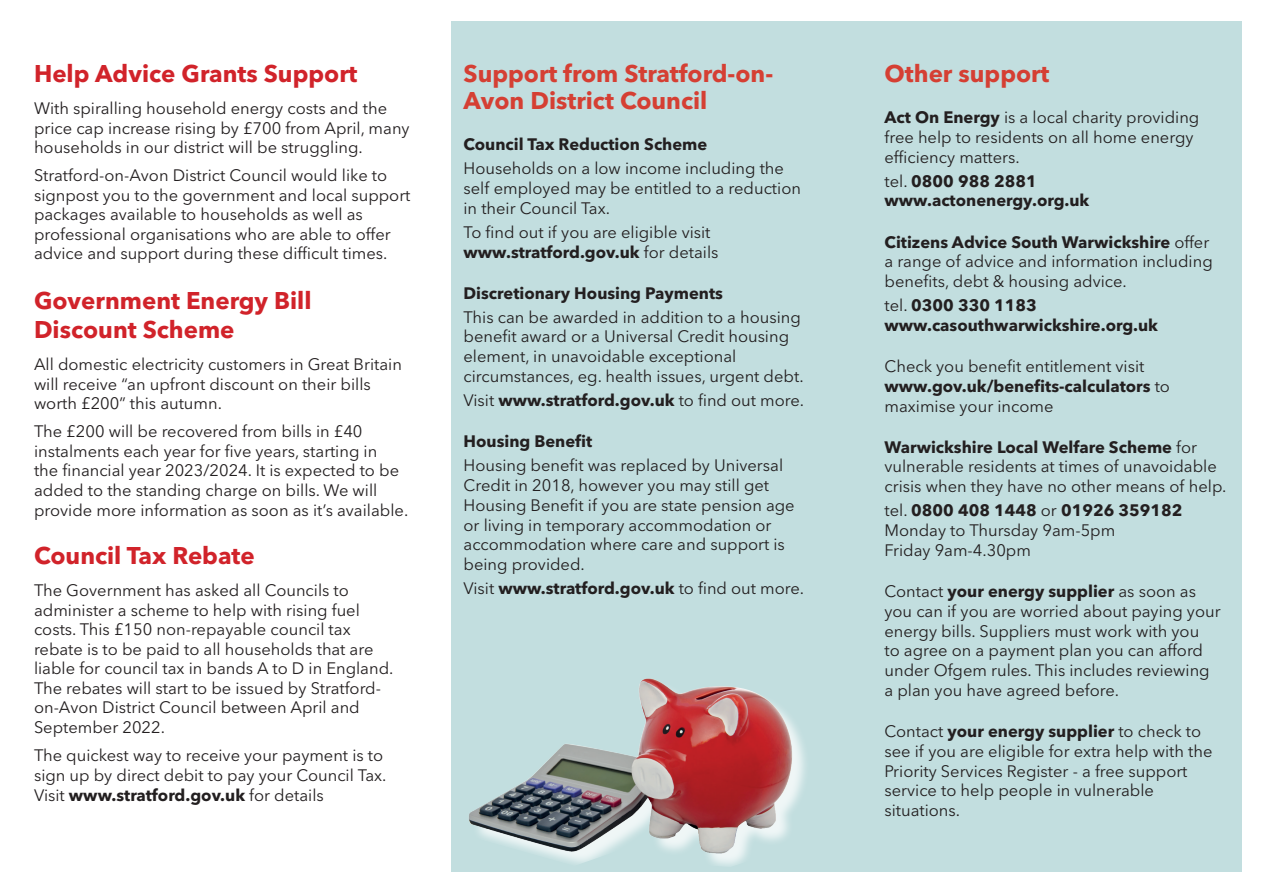
<style>
.page{position:relative;width:1263px;height:893px;background:#fff}
.page>*{position:absolute;margin:0;border:0;box-sizing:border-box;transform-origin:0 0}
.t1{font:700 24px/28.8px "Avenir Next LT Pro";color:#d1232a}
.t2{font:700 24px/27px "Avenir Next LT Pro";color:#d53f33}
.t3{font:16.5px/19.8px "Avenir Next LT Pro";color:#231f20}
.t4{font:700 16.5px/19.8px "Avenir Next LT Pro";color:#231f20}
.s1{font-weight:700}
.s2{font-weight:400}
</style>
<div class="page">
<div style="left:451px;top:21px;width:791px;height:851px;background:#c2dedf"></div>
<img style="left:469px;top:678px;width:336px;height:188px">
<h1 class="t1" style="left:34px;top:59px;width:325px">Help Advice Grants Support</h1>
<p class="t3" style="left:34px;top:99px;width:377px">With spiralling household energy costs and the price cap increase rising by £700 from April, many households in our district will be struggling.</p>
<p class="t3" style="left:34px;top:166px;width:378px">Stratford-on-Avon District Council would like to signpost you to the government and local support packages available to households as well as professional organisations who are able to offer advice and support during these difficult times.</p>
<h1 class="t1" style="left:34px;top:286px;width:279px">Government Energy Bill<br>Discount Scheme</h1>
<p class="t3" style="left:34px;top:355px;width:369px">All domestic electricity customers in Great Britain will receive “an upfront discount on their bills worth £200” this autumn.</p>
<p class="t3" style="left:34px;top:422px;width:376px">The £200 will be recovered from bills in £40 instalments each year for five years, starting in<br>the financial year 2023/2024. It is expected to be added to the standing charge on bills. We will provide more information as soon as it’s available.</p>
<h1 class="t1" style="left:34px;top:541px;width:222px">Council Tax Rebate</h1>
<p class="t3" style="left:34px;top:581px;width:361px">The Government has asked all Councils to administer a scheme to help with rising fuel costs. This £150 non-repayable council tax rebate is to be paid to all households that are liable for council tax in bands A to D in England.<br>The rebates will start to be issued by Stratford&shy;on-Avon District Council between April and September 2022.</p>
<p class="t3" style="left:34px;top:745px;width:354px">The quickest way to receive your payment is to sign up by direct debit to pay your Council Tax.<br>Visit <span class="s1">www.stratford.gov.uk</span> for details</p>
<h1 class="t2" style="left:463px;top:60px;width:311px">Support from Stratford-on-<br>Avon District Council</h1>
<p class="t4" style="left:463px;top:134px;width:245px">Council Tax Reduction Scheme</p>
<p class="t3" style="left:463px;top:158px;width:339px">Households on a low income including the self employed may be entitled to a reduction in their Council Tax.</p>
<p class="t3" style="left:463px;top:222px;width:256px">To find out if you are eligible visit <span class="s1">www.stratford.gov.uk</span> for details</p>
<p class="t4" style="left:463px;top:283px;width:261px">Discretionary Housing Payments</p>
<p class="t3" style="left:463px;top:307px;width:342px">This can be awarded in addition to a housing benefit award or a Universal Credit housing element, in unavoidable exceptional circumstances, eg. health issues, urgent debt.</p>
<p class="t4" style="left:463px;top:390px;width:342px"><span class="s2">Visit</span> www.stratford.gov.uk <span class="s2">to find out more.</span></p>
<p class="t4" style="left:463px;top:431px;width:130px">Housing Benefit</p>
<p class="t3" style="left:463px;top:455px;width:333px">Housing benefit was replaced by Universal Credit in 2018, however you may still get Housing Benefit if you are state pension age or living in temporary accommodation or accommodation where care and support is being provided.</p>
<p class="t4" style="left:463px;top:578px;width:342px"><span class="s2">Visit</span> www.stratford.gov.uk <span class="s2">to find out more.</span></p>
<h1 class="t2" style="left:884px;top:60px;width:166px">Other support</h1>
<p class="t3" style="left:884px;top:107px;width:316px"><span class="s1">Act On Energy</span> is a local charity providing free help to residents on all home energy efficiency matters.</p>
<p class="t4" style="left:884px;top:171px;width:206px"><span class="s2">tel.</span> 0800 988 2881 www.actonenergy.org.uk</p>
<p class="t3" style="left:884px;top:232px;width:330px"><span class="s1">Citizens Advice South Warwickshire</span> offer a range of advice and information including benefits, debt &amp; housing advice.</p>
<p class="t4" style="left:884px;top:295px;width:275px"><span class="s2">tel.</span> 0300 330 1183 www.casouthwarwickshire.org.uk</p>
<p class="t3" style="left:884px;top:356px;width:287px">Check you benefit entitlement visit <span class="s1">www.gov.uk/benefits-calculators</span> to maximise your income</p>
<p class="t3" style="left:884px;top:437px;width:344px"><span class="s1">Warwickshire Local Welfare Scheme</span> for vulnerable residents at times of unavoidable crisis when they have no other means of help.</p>
<p class="t3" style="left:884px;top:501px;width:299px">tel. <span class="s1">0800 408 1448</span> or <span class="s1">01926 359182<br></span>Monday to Thursday 9am-5pm<br>Friday 9am-4.30pm</p>
<p class="t3" style="left:884px;top:581px;width:338px">Contact <span class="s1">your energy supplier</span> as soon as you can if you are worried about paying your energy bills. Suppliers must work with you<br>to agree on a payment plan you can afford under Ofgem rules. This includes reviewing a plan you have agreed before.</p>
<p class="t3" style="left:884px;top:721px;width:329px">Contact <span class="s1">your energy supplier</span> to check to see if you are eligible for extra help with the Priority Services Register - a free support service to help people in vulnerable situations.</p>
</div>
